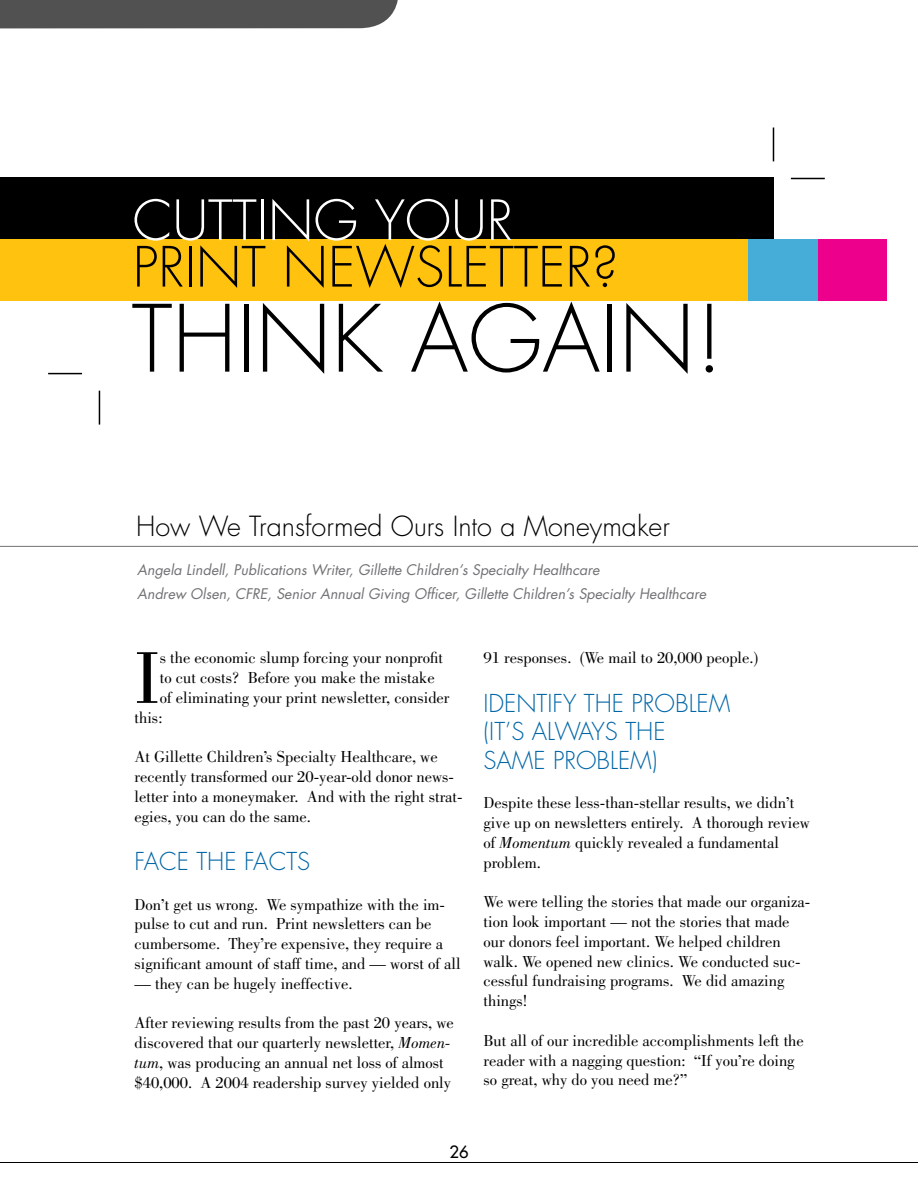
<style>
.page{position:relative;width:918px;height:1188px;background:#fff}
.page>*{position:absolute;margin:0;border:0;box-sizing:border-box;transform-origin:0 0}
.t1{font:300 90px "Futura Std";color:#000}
.t2{font:75.75px "Bodoni Std";color:#000}
.t3{font:300 54px "Futura Std";color:#000}
.t4{font:300 54px "Futura Std";color:#fff}
.t5{font:300 27px "Futura Std";color:#000}
.t6{font:300 24px/28.5px "Futura Std";color:#0066a6}
.t7{font:16.5px/19.8px "Bodoni Std";color:#000}
.t8{font:500 16.5px "Futura Std";color:#000}
.t9{font:italic 14.25px/24px "Futura Std";color:#717073}
.s1{font-style:italic}
</style>
<div class="page">
<hr style="left:0;top:1162px;width:918px;height:1px;background:#000">
<hr style="left:0;top:546px;width:918px;height:1px;background:#717073">
<div style="left:0;top:0;width:398px;height:28px;background:#515151"></div>
<div style="left:747px;top:239px;width:71px;height:62px;background:#45add7"></div>
<div style="left:0;top:239px;width:747px;height:62px;background:#ffc20e"></div>
<div style="left:818px;top:239px;width:68px;height:62px;background:#ec008c"></div>
<div style="left:0;top:177px;width:773px;height:62px;background:#000"></div>
<hr style="left:773px;top:128px;width:1px;height:33px;background:#000">
<hr style="left:791px;top:178px;width:34px;height:1px;background:#000">
<hr style="left:99px;top:391px;width:1px;height:34px;background:#000">
<hr style="left:48px;top:373px;width:34px;height:1px;background:#000">
<h3 class="t4" style="left:133px;top:188px;width:382px">CUTTI NG YOUR</h3>
<h3 class="t3" style="left:133px;top:234px;width:487px">PRI NT N EWSLETTER?</h3>
<h1 class="t1" style="left:132px;top:284px;width:593px">THINK AGAIN!</h1>
<h3 class="t5" style="left:136px;top:510px;width:535px">HOW WE TRANSFORMED OURS INTO A MONEYMAKER</h3>
<p class="t9" style="left:137px;top:558px;width:571px">Angela Lindell, Publications Writer, Gillette Children’s Specialty Healthcare<br>Andrew Olsen, CFRE, Senior Annual Giving Officer, Gillette Children’s Specialty Healthcare</p>
<h2 class="t2" style="left:135px;top:636px;width:27px">I</h2>
<p class="t7" style="left:160px;top:648px;width:285px">s the economic slump forcing your nonprofit</p>
<p class="t7" style="left:160px;top:668px;width:276px">to cut costs? Before you make the mistake</p>
<p class="t7" style="left:160px;top:688px;width:291px">of eliminating your print newsletter, consider</p>
<p class="t7" style="left:135px;top:708px;width:29px">this:</p>
<p class="t7" style="left:135px;top:747px;width:330px">At Gillette Children’s Specialty Healthcare, we recently transformed our 20-year-old donor news&shy;letter into a moneymaker. And with the right strat&shy;egies, you can do the same.</p>
<h3 class="t6" style="left:135px;top:848px;width:177px">FAC E THE FACTS</h3>
<p class="t7" style="left:135px;top:894px;width:328px">Don’t get us wrong. We sympathize with the im&shy;pulse to cut and run. Print newsletters can be cumbersome. They’re expensive, they require a significant amount of staff time, and — worst of all</p>
<p class="t7" style="left:135px;top:974px;width:220px">— they can be hugely ineffective.</p>
<p class="t7" style="left:135px;top:1013px;width:321px">After reviewing results from the past 20 years, we discovered that our quarterly newsletter, <span class="s1">Momen&shy;tum</span>, was producing an annual net loss of almost $40,000. A 2004 readership survey yielded only</p>
<p class="t7" style="left:484px;top:648px;width:276px">91 responses. (We mail to 20,000 people.)</p>
<h3 class="t6" style="left:484px;top:689px;width:244px">IDENTIFY THE PROBLEM (IT’S ALWAYS THE<br>SAM</h3>
<h3 class="t6" style="left:534px;top:746px;width:126px">E PROBLEM)</h3>
<p class="t7" style="left:484px;top:793px;width:328px">Despite these less-than-stellar results, we didn’t give up on newsletters entirely. A thorough review of <span class="s1">Momentum</span> quickly revealed a fundamental problem.</p>
<p class="t7" style="left:484px;top:892px;width:328px">We were telling the stories that made our organiza&shy;tion look important — not the stories that made our donors feel important. We helped children walk. We opened new clinics. We conducted suc&shy;cessful fundraising programs. We did amazing things!</p>
<p class="t7" style="left:484px;top:1031px;width:322px">But all of our incredible accomplishments left the reader with a nagging question: “If you’re doing so great, why do you need me?”</p>
<p class="t8" style="left:449px;top:1142px;width:21px">26</p>
</div>
